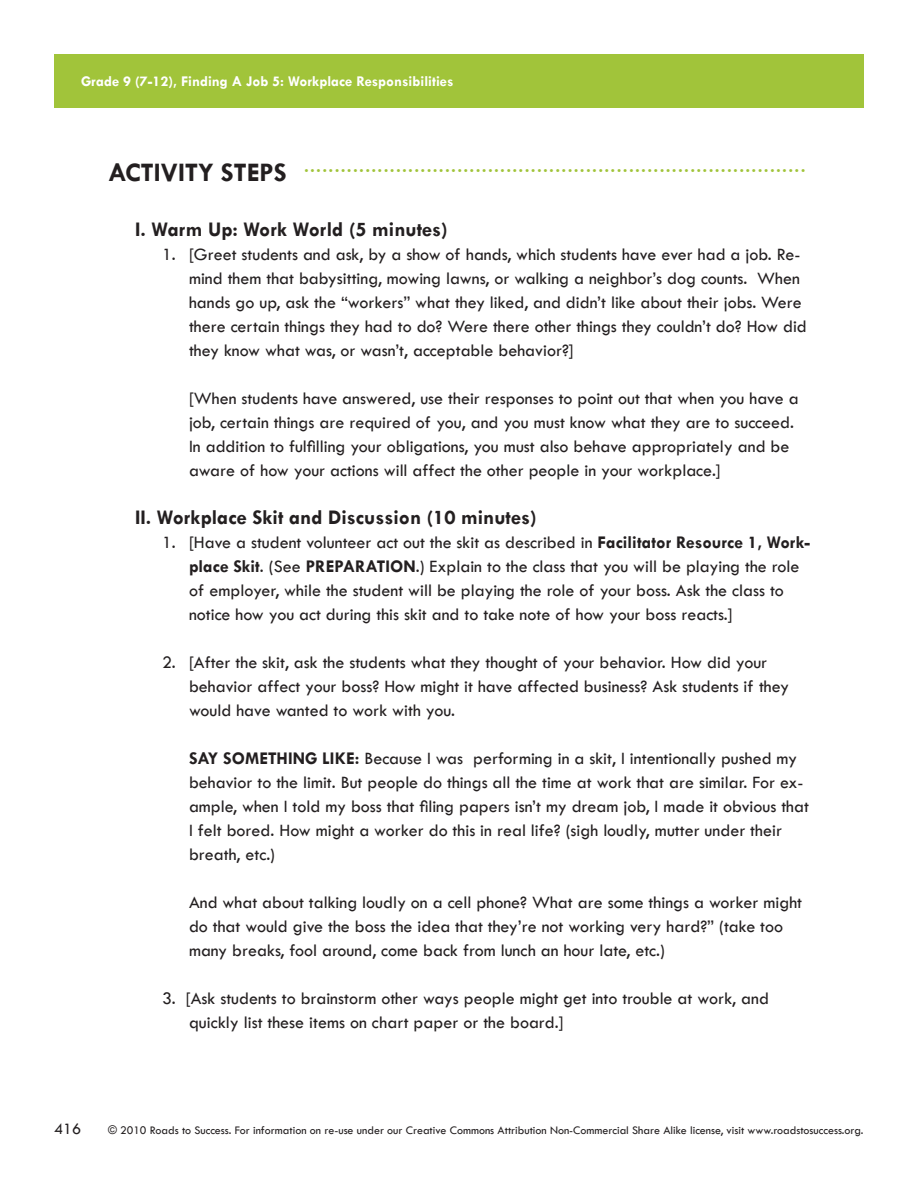
<style>
.page{position:relative;width:918px;height:1188px;background:#fff}
.page>*{position:absolute;margin:0;border:0;box-sizing:border-box;transform-origin:0 0}
.A_NumberListRoman{font:700 21px "Tw Cen";color:#231f20}
.LO_Head1{font:700 18.75px "Tw Cen";color:#a1c43a}
.A_NumberList1{font:18px/24px "Tw Cen";color:#231f20}
.A_NumberList2{font:18px/24px "Tw Cen";color:#231f20}
.A_Text{font:18px/24px "Tw Cen";color:#231f20}
.t1{font:16.5px "Tw Cen";color:#231f20}
.t2{font:700 15px "Tw Cen";color:#fff}
.t3{font:12px "Tw Cen";color:#231f20}
.s1{font-size:27px;color:#231f20}
.s2{font-weight:700}
</style>
<div class="page">
<div style="left:54px;top:54px;width:810px;height:54px;background:#a1c43a"></div>
<p class="t2" style="left:81px;top:72px;width:374px">Grade 9 (7-12), Finding A Job 5: Workplace Responsibilities</p>
<p class="LO_Head1" style="left:108px;top:155px;width:699px"><span class="s1">ACTIVITY STEPS</span> ..................................................................................</p>
<p class="A_NumberListRoman" style="left:135px;top:217px;width:314px">I. Warm Up: Work World (5 minutes)</p>
<p class="A_NumberList1" style="left:189px;top:243px;width:619px;text-indent:-27px">1. [Greet students and ask, by a show of hands, which students have ever had a job. Re&shy;mind them that babysitting, mowing lawns, or walking a neighbor’s dog counts. When hands go up, ask the “workers” what they liked, and didn’t like about their jobs. Were there certain things they had to do? Were there other things they couldn’t do? How did they know what was, or wasn’t, acceptable behavior?]</p>
<p class="A_Text" style="left:189px;top:387px;width:611px">[When students have answered, use their responses to point out that when you have a job, certain things are required of you, and you must know what they are to succeed.<br>In addition to fulfilling your obligations, you must also behave appropriately and be aware of how your actions will affect the other people in your workplace.]</p>
<p class="A_NumberListRoman" style="left:135px;top:505px;width:403px">II. Workplace Skit and Discussion (10 minutes)</p>
<p class="A_NumberList1" style="left:189px;top:531px;width:623px;text-indent:-27px">1. [Have a student volunteer act out the skit as described in <span class="s2">Facilitator Resource 1, Work&shy;place Skit</span>. (See <span class="s2">PREPARATION</span>.) Explain to the class that you will be playing the role of employer, while the student will be playing the role of your boss. Ask the class to notice how you act during this skit and to take note of how your boss reacts.]</p>
<p class="A_NumberList2" style="left:189px;top:651px;width:602px;text-indent:-27px">2. [After the skit, ask the students what they thought of your behavior. How did your behavior affect your boss? How might it have affected business? Ask students if they would have wanted to work with you.</p>
<p class="A_NumberList2" style="left:189px;top:747px;width:621px"><span class="s2">SAY SOMETHING LIKE:</span> Because I was performing in a skit, I intentionally pushed my behavior to the limit. But people do things all the time at work that are similar. For ex&shy;ample, when I told my boss that filing papers isn’t my dream job, I made it obvious that I felt bored. How might a worker do this in real life? (sigh loudly, mutter under their breath, etc.)</p>
<p class="A_Text" style="left:189px;top:891px;width:615px">And what about talking loudly on a cell phone? What are some things a worker might do that would give the boss the idea that they’re not working very hard?” (take too many breaks, fool around, come back from lunch an hour late, etc.)</p>
<p class="A_NumberList2" style="left:189px;top:987px;width:581px;text-indent:-27px">3. [Ask students to brainstorm other ways people might get into trouble at work, and quickly list these items on chart paper or the board.]</p>
<p class="t1" style="left:54px;top:1119px;width:29px">416</p>
<p class="t3" style="left:108px;top:1123px;width:757px">© 2010 Roads to Success. For information on re-use under our Creative Commons Attribution Non-Commercial Share Alike license, visit www.roadstosuccess.org.</p>
</div>
